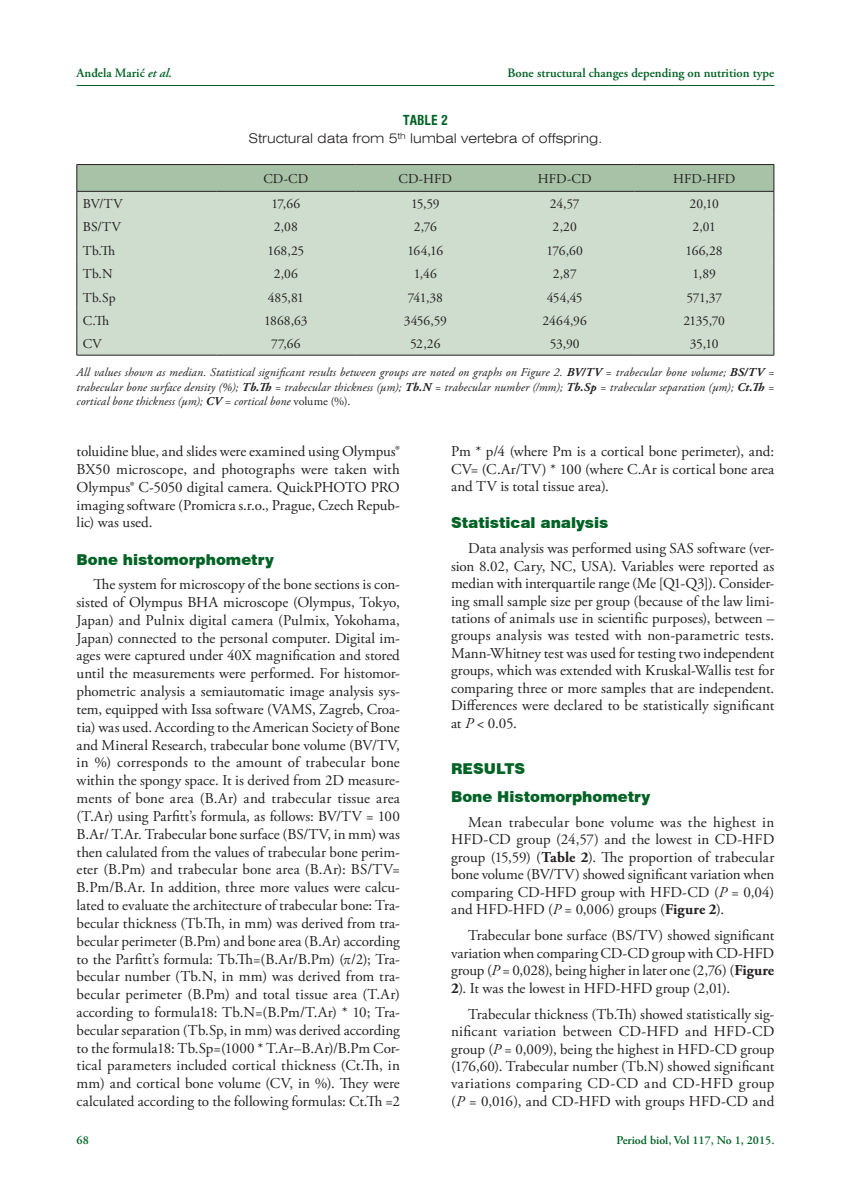
<style>
.page{position:relative;width:851px;height:1191px;background:#fff}
.page>*{position:absolute;margin:0;border:0;box-sizing:border-box;transform-origin:0 0}
.t1{font:15px/17.9px "Adobe Garamond Pro";color:#231f20;text-align:justify}
.t2{font:900 15px/28.7px "Swiss 721 BT";color:#006224}
.t3{font:13.5px "Adobe Garamond Pro";color:#231f20}
.t4{font:300 expanded 13.5px/18.3px "Swiss 721 BT";color:#231f20;text-align:center}
.t5{font:600 12.75px "Adobe Garamond Pro";color:#006224}
.t6{font:italic 12px/14.4px "Adobe Garamond Pro";letter-spacing:.01em;color:#231f20;text-align:justify}
.t7{font:600 12px "Adobe Garamond Pro";color:#006224}
.s1{font-style:italic}
.s2{font-weight:700;font-stretch:condensed;color:#006224}
.s3{font-weight:700}
.s4{font-style:normal}
</style>
<div class="page">
<hr style="left:77px;top:85px;width:697px;height:1px;background:#006224">
<hr style="left:77px;top:355px;width:139px;height:1px;background:#231f20">
<hr style="left:216px;top:355px;width:139px;height:1px;background:#231f20">
<hr style="left:355px;top:355px;width:140px;height:1px;background:#231f20">
<hr style="left:495px;top:355px;width:139px;height:1px;background:#231f20">
<hr style="left:634px;top:355px;width:140px;height:1px;background:#231f20">
<svg style="left:77px;top:164px;width:697px;height:191px;background:#c7d7c6"></svg>
<hr style="left:77px;top:191px;width:139px;height:1px;background:#231f20">
<hr style="left:216px;top:191px;width:139px;height:1px;background:#231f20">
<hr style="left:355px;top:191px;width:140px;height:1px;background:#231f20">
<hr style="left:495px;top:191px;width:139px;height:1px;background:#231f20">
<hr style="left:634px;top:191px;width:140px;height:1px;background:#231f20">
<p class="t5" style="left:77px;top:65px;width:97px">Anđela Marić <span class="s1">et al.</span></p>
<p class="t5" style="left:507px;top:65px;width:268px">Bone structural changes depending on nutrition type</p>
<p class="t4" style="left:248px;top:111px;width:355px"><span class="s2">Table 2<br></span>Structural data from 5<sup>th</sup> lumbal vertebra of offspring.</p>
<p class="t3" style="left:263px;top:170px;width:46px">CD-CD</p>
<p class="t3" style="left:398px;top:170px;width:55px">CD-HFD</p>
<p class="t3" style="left:537px;top:170px;width:55px">HFD-CD</p>
<p class="t3" style="left:673px;top:170px;width:64px">HFD-HFD</p>
<p class="t3" style="left:83px;top:195px;width:41px">BV/TV</p>
<p class="t3" style="left:271px;top:195px;width:30px">17,66</p>
<p class="t3" style="left:411px;top:195px;width:30px">15,59</p>
<p class="t3" style="left:549px;top:195px;width:31px">24,57</p>
<p class="t3" style="left:689px;top:195px;width:31px">20,10</p>
<p class="t3" style="left:83px;top:219px;width:40px">BS/TV</p>
<p class="t3" style="left:274px;top:219px;width:25px">2,08</p>
<p class="t3" style="left:413px;top:219px;width:25px">2,76</p>
<p class="t3" style="left:552px;top:219px;width:26px">2,20</p>
<p class="t3" style="left:692px;top:219px;width:25px">2,01</p>
<p class="t3" style="left:83px;top:242px;width:34px">Tb.Th</p>
<p class="t3" style="left:267px;top:242px;width:38px">168,25</p>
<p class="t3" style="left:407px;top:242px;width:37px">164,16</p>
<p class="t3" style="left:546px;top:242px;width:38px">176,60</p>
<p class="t3" style="left:685px;top:242px;width:39px">166,28</p>
<p class="t3" style="left:83px;top:266px;width:31px">Tb.N</p>
<p class="t3" style="left:274px;top:266px;width:26px">2,06</p>
<p class="t3" style="left:413px;top:266px;width:25px">1,46</p>
<p class="t3" style="left:552px;top:266px;width:26px">2,87</p>
<p class="t3" style="left:692px;top:266px;width:25px">1,89</p>
<p class="t3" style="left:83px;top:289px;width:34px">Tb.Sp</p>
<p class="t3" style="left:268px;top:289px;width:38px">485,81</p>
<p class="t3" style="left:407px;top:289px;width:37px">741,38</p>
<p class="t3" style="left:546px;top:289px;width:37px">454,45</p>
<p class="t3" style="left:686px;top:289px;width:37px">571,37</p>
<p class="t3" style="left:83px;top:312px;width:28px">C.Th</p>
<p class="t3" style="left:264px;top:312px;width:45px">1868,63</p>
<p class="t3" style="left:404px;top:312px;width:44px">3456,59</p>
<p class="t3" style="left:542px;top:312px;width:46px">2464,96</p>
<p class="t3" style="left:683px;top:312px;width:43px">2135,70</p>
<p class="t3" style="left:83px;top:336px;width:20px">CV</p>
<p class="t3" style="left:271px;top:336px;width:31px">77,66</p>
<p class="t3" style="left:410px;top:336px;width:32px">52,26</p>
<p class="t3" style="left:549px;top:336px;width:31px">53,90</p>
<p class="t3" style="left:689px;top:336px;width:30px">35,10</p>
<p class="t6" style="left:77px;top:365px;width:699px">All values shown as median. Statistical significant results between groups are noted on graphs on Figure 2. <span class="s3">BV/TV</span> = trabecular bone volume; <span class="s3">BS/TV</span> = trabecular bone surface density (%); <span class="s3">Tb.Th</span> = trabecular thickness (µm); <span class="s3">Tb.N</span> = trabecular number (/mm); <span class="s3">Tb.Sp</span> = trabecular separation (µm); <span class="s3">Ct.Th</span> = cortical bone thickness (µm); <span class="s3">CV</span> = cortical bone <span class="s4">volume (%).</span></p>
<p class="t1" style="left:77px;top:443px;width:325px">toluidine blue, and slides were examined using Olympus® BX50 microscope, and photographs were taken with Olympus® C-5050 digital camera. QuickPHOTO PRO imaging software (Promicra s.r.o., Prague, Czech Repub&shy;lic) was used.</p>
<p class="t2" style="left:77px;top:545px;width:199px">Bone histomorphometry</p>
<p class="t1" style="left:77px;top:576px;width:325px;text-indent:17px">The system for microscopy of the bone sections is con&shy;sisted of Olympus BHA microscope (Olympus, Tokyo, Japan) and Pulnix digital camera (Pulmix, Yokohama, Japan) connected to the personal computer. Digital im&shy;ages were captured under 40X magnification and stored until the measurements were performed. For histomor&shy;phometric analysis a semiautomatic image analysis sys&shy;tem, equipped with Issa software (VAMS, Zagreb, Croa&shy;tia) was used. According to the American Society of Bone and Mineral Research, trabecular bone volume (BV/TV, in %) corresponds to the amount of trabecular bone within the spongy space. It is derived from 2D measure&shy;ments of bone area (B.Ar) and trabecular tissue area (T.Ar) using Parfitt’s formula, as follows: BV/TV = 100<br>B.Ar/ T.Ar. Trabecular bone surface (BS/TV, in mm) was then calulated from the values of trabecular bone perim&shy;eter (B.Pm) and trabecular bone area (B.Ar): BS/TV= B.Pm/B.Ar. In addition, three more values were calcu&shy;lated to evaluate the architecture of trabecular bone: Tra&shy;becular thickness (Tb.Th, in mm) was derived from tra&shy;becular perimeter (B.Pm) and bone area (B.Ar) according to the Parfitt’s formula: Tb.Th=(B.Ar/B.Pm) (π/2); Tra&shy;becular number (Tb.N, in mm) was derived from tra&shy;becular perimeter (B.Pm) and total tissue area (T.Ar) according to formula18: Tb.N=(B.Pm/T.Ar) * 10; Tra&shy;becular separation (Tb.Sp, in mm) was derived according to the formula18: Tb.Sp=(1000 * T.Ar–B.Ar)/B.Pm Cor&shy;tical parameters included cortical thickness (Ct.Th, in mm) and cortical bone volume (CV, in %). They were calculated according to the following formulas: Ct.Th =2</p>
<p class="t1" style="left:451px;top:443px;width:325px;line-height:17.4px">Pm * p/4 (where Pm is a cortical bone perimeter), and:<br>CV= (C.Ar/TV) * 100 (where C.Ar is cortical bone area and TV is total tissue area).</p>
<p class="t2" style="left:451px;top:508px;width:159px">Statistical analysis</p>
<p class="t1" style="left:451px;top:540px;width:325px;line-height:17.4px;text-indent:17px">Data analysis was performed using SAS software (ver&shy;sion 8.02, Cary, NC, USA). Variables were reported as median with interquartile range (Me [Q1-Q3]). Consider&shy;ing small sample size per group (because of the law limi&shy;tations of animals use in scientific purposes), between – groups analysis was tested with non-parametric tests.<br>Mann-Whitney test was used for testing two independent groups, which was extended with Kruskal-Wallis test for comparing three or more samples that are independent.<br>Differences were declared to be statistically significant at <span class="s1">P</span> &lt; 0.05.</p>
<p class="t2" style="left:451px;top:753px;width:201px">Results<br>Bone Histomorphometry</p>
<p class="t1" style="left:451px;top:814px;width:325px;line-height:17.4px;text-indent:17px">Mean trabecular bone volume was the highest in HFD-CD group (24,57) and the lowest in CD-HFD group (15,59) (<span class="s3">Table 2</span>). The proportion of trabecular bone volume (BV/TV) showed significant variation when comparing CD-HFD group with HFD-CD (<span class="s1">P</span> = 0,04) and HFD-HFD (<span class="s1">P</span> = 0,006) groups (<span class="s3">Figure 2</span>).</p>
<p class="t1" style="left:451px;top:927px;width:325px;line-height:17.4px;text-indent:17px">Trabecular bone surface (BS/TV) showed significant variation when comparing CD-CD group with CD-HFD group (<span class="s1">P</span> = 0,028), being higher in later one (2,76) (<span class="s3">Figure 2</span>). It was the lowest in HFD-HFD group (2,01).</p>
<p class="t1" style="left:451px;top:1005px;width:325px;line-height:17.4px;text-indent:17px">Trabecular thickness (Tb.Th) showed statistically sig&shy;nificant variation between CD-HFD and HFD-CD group (<span class="s1">P</span> = 0,009), being the highest in HFD-CD group (176,60). Trabecular number (Tb.N) showed significant variations comparing CD-CD and CD-HFD group (<span class="s1">P</span> = 0,016), and CD-HFD with groups HFD-CD and</p>
<p class="t7" style="left:77px;top:1133px;width:14px">68</p>
<p class="t7" style="left:616px;top:1133px;width:159px">Period biol, Vol 117, No 1, 2015.</p>
</div>
